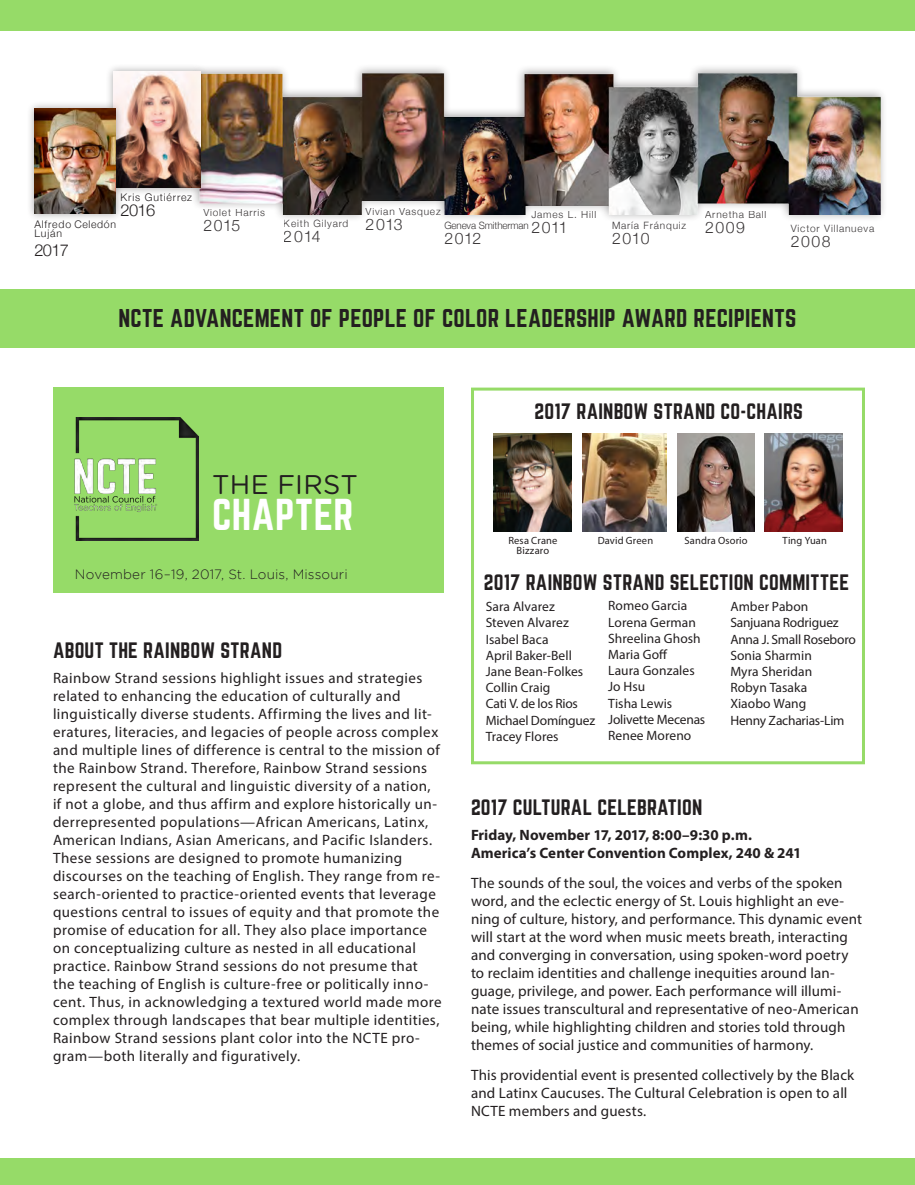
<style>
.page{position:relative;width:915px;height:1185px;background:#fff}
.page>*{position:absolute;margin:0;border:0;box-sizing:border-box;transform-origin:0 0}
.Paragraph_Style_2{font:39px "Norwester";letter-spacing:.01em;color:#fff}
.Paragraph_Style_2-2{font:27px "Gotham Rounded";letter-spacing:.005em;color:#231f20}
.Paragraph_Style_2-3{font:22.5px "Norwester";letter-spacing:.01em;color:#231f20}
.Paragraph_Style_2-4{font:19.5px "Norwester";letter-spacing:.01em;color:#231f20}
.t1{font:300 16.5px "Helvetica Neue";letter-spacing:-.04em;color:#231f20}
.t2{font:300 15.9px "Helvetica Neue";letter-spacing:.1em;color:#231f20}
.t3{font:15px/18px "Myriad Pro";letter-spacing:.025em;color:#231f20}
.t4{font:700 15px/18px "Myriad Pro";letter-spacing:.005em;color:#231f20}
.t5{font:13.5px "Myriad Pro";color:#231f20}
.t6{font:13.5px "Myriad Pro";letter-spacing:-.02em;color:#231f20}
.t7{font:300 13.5px "Gotham";letter-spacing:.01em;color:#231f20}
.Paragraph_Style_1{font:10.5px/10.5px "Myriad Pro";letter-spacing:.015em;color:#231f20;text-align:center}
.t8{font:300 10.5px/9.6px "Helvetica Neue";letter-spacing:.08em;color:#231f20}
.t9{font:300 10.05px/11.6px "Helvetica Neue";letter-spacing:.08em;color:#231f20}
.t10{font:300 10.05px "Helvetica Neue";letter-spacing:-.01em;color:#231f20}
.s1{font-size:15.9px}
</style>
<div class="page">
<div style="left:53px;top:387px;width:391px;height:206px;background:#96db68"></div>
<div style="left:471px;top:387px;width:393px;height:377px;border:3px solid #96db68"></div>
<div style="left:0;top:289px;width:914px;height:58px;background:#96db68"></div>
<div style="left:0;top:1158px;width:914px;height:26px;background:#96db68"></div>
<div style="left:0;top:0;width:914px;height:31px;background:#96db68"></div>
<div style="left:190px;top:63px;width:697px;height:159px;background:#231f20;opacity:.4"></div>
<img style="left:190px;top:63px;width:697px;height:151px">
<div style="left:105px;top:63px;width:103px;height:133px;background:#231f20;opacity:.4"></div>
<img style="left:113px;top:71px;width:87px;height:116px">
<img style="left:75px;top:418px;width:124px;height:122px">
<div style="left:26px;top:101px;width:98px;height:120px;background:#231f20;opacity:.4"></div>
<img style="left:34px;top:109px;width:81px;height:104px">
<img style="left:494px;top:433px;width:77px;height:98px">
<img style="left:583px;top:433px;width:83px;height:98px">
<img style="left:677px;top:433px;width:77px;height:98px">
<img style="left:765px;top:433px;width:77px;height:98px">
<p class="t8" style="left:120px;top:192px;width:73px">Kris Gutiérrez</p>
<p class="t1" style="left:120px;top:197px;width:36px">2016</p>
<p class="t8" style="left:34px;top:219px;width:83px">Alfredo Celedón<br>Luján</p>
<p class="t1" style="left:34px;top:237px;width:36px">2017</p>
<p class="t9" style="left:203px;top:206px;width:63px">Violet Harris</p>
<p class="t2" style="left:203px;top:213px;width:38px">2015</p>
<p class="t9" style="left:284px;top:205px;width:158px;text-indent:82px">Vivian Vasquez<br>Keith Gilyard <span class="s1">2013</span></p>
<p class="t2" style="left:284px;top:223px;width:38px">2014</p>
<p class="t9" style="left:531px;top:208px;width:67px">James L. Hill</p>
<p class="t2" style="left:531px;top:215px;width:38px">2011</p>
<p class="t10" style="left:444px;top:217px;width:86px">Geneva Smitherman</p>
<p class="t2" style="left:444px;top:225px;width:38px">2012</p>
<p class="t9" style="left:612px;top:219px;width:76px">María Fránquiz</p>
<p class="t2" style="left:612px;top:225px;width:39px">2010</p>
<p class="t9" style="left:705px;top:208px;width:63px">Arnetha Ball</p>
<p class="t2" style="left:705px;top:215px;width:42px">2009</p>
<p class="t9" style="left:790px;top:222px;width:85px">Victor Villanueva</p>
<p class="t2" style="left:790px;top:228px;width:42px">2008</p>
<p class="Paragraph_Style_2-3" style="left:118px;top:307px;width:679px">NCTE ADVANCEMENT OF PEOPLE OF COLOR LEADERSHIP AWARD RECIPIENTS</p>
<p class="Paragraph_Style_2-2" style="left:212px;top:466px;width:147px">THE FIRST</p>
<p class="Paragraph_Style_2" style="left:212px;top:496px;width:143px">CHAPTER</p>
<p class="t7" style="left:75px;top:567px;width:274px">November 16–19, 2017, St. Louis, Missouri</p>
<p class="Paragraph_Style_2-4" style="left:53px;top:641px;width:230px">ABOUT THE RAINBOW STRAND</p>
<p class="t3" style="left:53px;top:668px;width:390px">Rainbow Strand sessions highlight issues and strategies related to enhancing the education of culturally and linguistically diverse students. Affirming the lives and lit&shy;eratures, literacies, and legacies of people across complex and multiple lines of difference is central to the mission of the Rainbow Strand. Therefore, Rainbow Strand sessions represent the cultural and linguistic diversity of a nation, if not a globe, and thus affirm and explore historically un&shy;derrepresented populations—African Americans, Latinx, American Indians, Asian Americans, and Pacific Islanders.<br>These sessions are designed to promote humanizing discourses on the teaching of English. They range from re&shy;search-oriented to practice-oriented events that leverage questions central to issues of equity and that promote the promise of education for all. They also place importance on conceptualizing culture as nested in all educational practice. Rainbow Strand sessions do not presume that the teaching of English is culture-free or politically inno&shy;cent. Thus, in acknowledging a textured world made more complex through landscapes that bear multiple identities, Rainbow Strand sessions plant color into the NCTE pro&shy;gram—both literally and figuratively.</p>
<p class="Paragraph_Style_2-4" style="left:534px;top:402px;width:270px">2017 RAINBOW STRAND CO-CHAIRS</p>
<p class="Paragraph_Style_1" style="left:508px;top:535px;width:51px">Resa Crane<br>Bizzaro</p>
<p class="Paragraph_Style_1" style="left:597px;top:535px;width:57px">David Green</p>
<p class="Paragraph_Style_1" style="left:684px;top:535px;width:65px">Sandra Osorio</p>
<p class="Paragraph_Style_1" style="left:782px;top:535px;width:46px">Ting Yuan</p>
<p class="Paragraph_Style_2-4" style="left:484px;top:573px;width:367px">2017 RAINBOW STRAND SELECTION COMMITTEE</p>
<p class="t5" style="left:486px;top:598px;width:70px">Sara Alvarez</p>
<p class="t5" style="left:486px;top:614px;width:85px">Steven Alvarez</p>
<p class="t5" style="left:486px;top:630px;width:64px">Isabel Baca</p>
<p class="t5" style="left:486px;top:647px;width:88px">April Baker-Bell</p>
<p class="t5" style="left:486px;top:663px;width:99px">Jane Bean-Folkes</p>
<p class="t5" style="left:486px;top:679px;width:66px">Collin Craig</p>
<p class="t5" style="left:486px;top:695px;width:94px">Cati V. de los Rios</p>
<p class="t5" style="left:486px;top:711px;width:111px">Michael Domínguez</p>
<p class="t5" style="left:486px;top:728px;width:74px">Tracey Flores</p>
<p class="t5" style="left:608px;top:597px;width:80px">Romeo Garcia</p>
<p class="t5" style="left:608px;top:614px;width:89px">Lorena German</p>
<p class="t5" style="left:608px;top:630px;width:94px">Shreelina Ghosh</p>
<p class="t5" style="left:608px;top:646px;width:61px">Maria Goff</p>
<p class="t5" style="left:608px;top:662px;width:88px">Laura Gonzales</p>
<p class="t5" style="left:608px;top:678px;width:38px">Jo Hsu</p>
<p class="t5" style="left:608px;top:695px;width:66px">Tisha Lewis</p>
<p class="t5" style="left:608px;top:711px;width:99px">Jolivette Mecenas</p>
<p class="t5" style="left:608px;top:727px;width:85px">Renee Moreno</p>
<p class="t5" style="left:730px;top:598px;width:80px">Amber Pabon</p>
<p class="t5" style="left:730px;top:614px;width:110px">Sanjuana Rodriguez</p>
<p class="t6" style="left:730px;top:630px;width:127px">Anna J. Small Roseboro</p>
<p class="t5" style="left:730px;top:647px;width:83px">Sonia Sharmin</p>
<p class="t5" style="left:730px;top:663px;width:83px">Myra Sheridan</p>
<p class="t5" style="left:730px;top:679px;width:78px">Robyn Tasaka</p>
<p class="t5" style="left:730px;top:695px;width:77px">Xiaobo Wang</p>
<p class="t6" style="left:730px;top:711px;width:116px">Henny Zacharias-Lim</p>
<p class="Paragraph_Style_2-4" style="left:471px;top:797px;width:233px">2017 CULTURAL CELEBRATION</p>
<p class="t4" style="left:471px;top:825px;width:332px">Friday, November 17, 2017, 8:00–9:30 p.m.<br>America’s Center Convention Complex, 240 &amp; 241</p>
<p class="t3" style="left:471px;top:873px;width:392px">The sounds of the soul, the voices and verbs of the spoken word, and the eclectic energy of St. Louis highlight an eve&shy;ning of culture, history, and performance. This dynamic event will start at the word when music meets breath, interacting and converging in conversation, using spoken-word poetry to reclaim identities and challenge inequities around lan&shy;guage, privilege, and power. Each performance will illumi&shy;nate issues transcultural and representative of neo-American being, while highlighting children and stories told through themes of social justice and communities of harmony.</p>
<p class="t3" style="left:471px;top:1065px;width:384px">This providential event is presented collectively by the Black and Latinx Caucuses. The Cultural Celebration is open to all<br>NCTE members and guests.</p>
</div>
